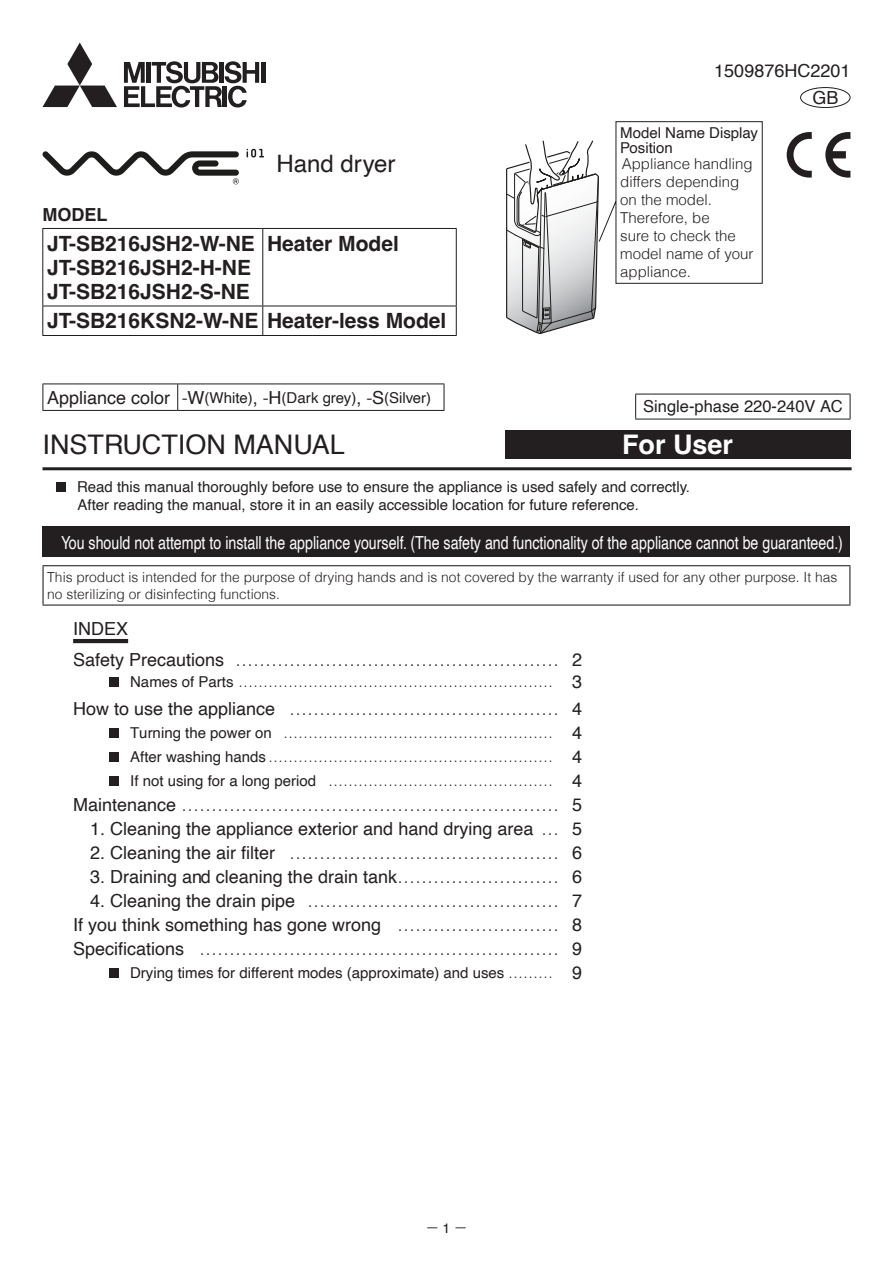
<style>
.page{position:relative;width:893px;height:1263px;background:#fff}
.page>*{position:absolute;margin:0;border:0;box-sizing:border-box;transform-origin:0 0}
.t1{font:27px "Helvetica";color:#231f20}
.t2{font:700 27px "Helvetica";color:#fff}
.t3{font:24px "Helvetica";color:#231f20}
.t4{font:700 21px/24px "Helvetica";color:#231f20}
.t5{font:18px/24px "Helvetica";color:#231f20}
.t6{font:18px "Helvetica";color:#fff;scale:.79 1}
.t7{font:300 18px "Helvetica";color:#231f20}
.t8{font:700 18px "Helvetica";color:#231f20}
.t9{font:16.5px "Helvetica";color:#231f20}
.t10{font:15px/24px "Helvetica";color:#231f20}
.t11{font:300 15px/18px "Helvetica";color:#231f20}
.t12{font:300 13.8px/17px "Helvetica";color:#231f20}
.t13{font:13.8px "Koz Go Pr 6 N";color:#231f20}
.s1{font-size:18px}
.s2{font-weight:300;font-size:18px}
.s3{font-weight:300}
.s4{font-weight:400}
.s5{font-weight:400;font-size:18px}
.s6{font-family:"Helvetica"}
</style>
<div class="page">
<div style="left:43px;top:527px;width:807px;height:30px;background:#231f20"></div>
<svg style="left:506px;top:121px;width:257px;height:214px"></svg>
<div style="left:505px;top:430px;width:345px;height:29px;background:#231f20"></div>
<hr style="left:43px;top:467px;width:809px;height:3px;background:#231f20">
<hr style="left:43px;top:384px;width:135px;height:1px;background:#1d1d1b">
<svg style="left:43px;top:384px;width:1px;height:26px"></svg>
<hr style="left:178px;top:384px;width:266px;height:1px;background:#1d1d1b">
<svg style="left:177px;top:384px;width:1px;height:26px"></svg>
<svg style="left:444px;top:384px;width:1px;height:26px"></svg>
<hr style="left:43px;top:410px;width:135px;height:1px;background:#1d1d1b">
<hr style="left:178px;top:410px;width:266px;height:1px;background:#1d1d1b">
<hr style="left:43px;top:565px;width:807px;height:1px;background:#1d1d1b">
<hr style="left:43px;top:566px;width:1px;height:38px;background:#1d1d1b">
<hr style="left:849px;top:566px;width:1px;height:38px;background:#1d1d1b">
<hr style="left:43px;top:604px;width:807px;height:2px;background:#1d1d1b">
<svg style="left:787px;top:132px;width:25px;height:46px"></svg>
<svg style="left:825px;top:132px;width:25px;height:46px"></svg>
<div style="left:800px;top:87px;width:50px;height:21px;border:1px solid #231f20;border-radius:50%"></div>
<hr style="left:635px;top:394px;width:215px;height:1px;background:#1d1d1b">
<svg style="left:635px;top:394px;width:1px;height:25px"></svg>
<svg style="left:850px;top:394px;width:1px;height:25px"></svg>
<hr style="left:635px;top:419px;width:215px;height:1px;background:#1d1d1b">
<hr style="left:42px;top:228px;width:221px;height:1px;background:#1d1d1b">
<hr style="left:42px;top:229px;width:1px;height:77px;background:#1d1d1b">
<hr style="left:263px;top:228px;width:194px;height:1px;background:#1d1d1b">
<hr style="left:262px;top:229px;width:1px;height:77px;background:#1d1d1b">
<hr style="left:456px;top:229px;width:1px;height:77px;background:#1d1d1b">
<hr style="left:42px;top:306px;width:221px;height:1px;background:#1d1d1b">
<svg style="left:42px;top:306px;width:1px;height:29px"></svg>
<hr style="left:263px;top:306px;width:194px;height:1px;background:#1d1d1b">
<svg style="left:262px;top:306px;width:1px;height:29px"></svg>
<svg style="left:456px;top:306px;width:1px;height:29px"></svg>
<hr style="left:42px;top:335px;width:415px;height:1px;background:#1d1d1b">
<hr style="left:73px;top:639px;width:55px;height:4px;background:#231f20">
<svg style="left:43px;top:43px;width:74px;height:64px"></svg>
<hr style="left:261px;top:62px;width:4px;height:21px;background:#231f20">
<svg style="left:124px;top:61px;width:135px;height:46px"></svg>
<svg style="left:247px;top:149px;width:17px;height:8px"></svg>
<svg style="left:42px;top:151px;width:197px;height:33px"></svg>
<div style="left:109px;top:677px;width:10px;height:10px;background:#231f20"></div>
<div style="left:109px;top:728px;width:10px;height:10px;background:#231f20"></div>
<div style="left:109px;top:752px;width:10px;height:10px;background:#231f20"></div>
<div style="left:109px;top:776px;width:10px;height:10px;background:#231f20"></div>
<div style="left:109px;top:968px;width:10px;height:10px;background:#231f20"></div>
<div style="left:56px;top:482px;width:10px;height:9px;background:#231f20"></div>
<p class="t5" style="left:714px;top:59px;width:138px">1509876HC2201</p>
<h2 class="t3" style="left:277px;top:145px;width:120px">Hand dryer</h2>
<p class="t8" style="left:42px;top:204px;width:66px">MODEL</p>
<h3 class="t4" style="left:47px;top:234px;width:209px">JT-SB216JSH2-W-NE<br>JT-SB216JSH2-H-NE<br>JT-SB216JSH2-S-NE</h3>
<h3 class="t4" style="left:267px;top:234px;width:133px">Heater Model</h3>
<h3 class="t4" style="left:47px;top:311px;width:401px">JT-SB216KSN2-W-NE Heater-less Model</h3>
<p class="t10" style="left:47px;top:386px;width:386px"><span class="s1">Appliance color</span> <span class="s2">-</span><span class="s1">W</span>(White)<span class="s1">,</span> <span class="s2">-</span><span class="s1">H</span>(Dark grey)<span class="s1">,</span> <span class="s2">-</span><span class="s1">S</span>(Silver)</p>
<p class="t10" style="left:620px;top:126px;width:139px;line-height:15px">Model Name Display<br>Position</p>
<p class="t11" style="left:620px;top:154px;width:135px">Appliance handling differs depending on the model.<br>Therefore, be<br>sure to check the model name of your appliance.</p>
<p class="t5" style="left:812px;top:86px;width:28px">GB</p>
<p class="t9" style="left:643px;top:394px;width:201px">Single-phase 220-240V AC</p>
<h1 class="t1" style="left:43px;top:424px;width:304px">INSTRUCTION MANUAL</h1>
<h1 class="t2" style="left:622px;top:428px;width:113px">For User</h1>
<p class="t10" style="left:77px;top:478px;width:614px;line-height:18px">Read this manual thoroughly before use to ensure the appliance is used safely and correctly.<br>After reading the manual, store it in an easily accessible location for future reference.</p>
<p class="t6" style="left:61px;top:528px;width:991px">You should not attempt to install the appliance yourself. (The safety and functionality of the appliance cannot be guaranteed.)</p>
<p class="t12" style="left:47px;top:568px;width:792px">This product is intended for the purpose of drying hands and is not covered by the warranty if used for any other purpose. It has no sterilizing or disinfecting functions.</p>
<p class="t5" style="left:73px;top:614px;width:510px;line-height:30.8px">INDEX<br>Safety Precautions <span class="s3">………………………………………………</span> 2</p>
<p class="t11" style="left:130px;top:672px;width:453px"><span class="s4">Names of Parts</span> ……………………………………………………… <span class="s5">3</span></p>
<p class="t5" style="left:73px;top:697px;width:510px">How to use the appliance <span class="s3">………………………………………</span> 4</p>
<p class="t10" style="left:130px;top:721px;width:453px;text-align:justify">Turning the power on <span class="s3">………………………………………………</span> <span class="s1">4<br></span>After washing hands <span class="s3">…………………………………………………</span> <span class="s1">4<br></span>If not using for a long period <span class="s3">………………………………………</span> <span class="s1">4</span></p>
<p class="t7" style="left:73px;top:789px;width:510px"><span class="s4">Maintenance</span> ……………………………………………………… <span class="s4">5</span></p>
<p class="t5" style="left:90px;top:817px;width:493px">1. Cleaning the appliance exterior and hand drying area <span class="s3">…</span> 5</p>
<p class="t5" style="left:90px;top:841px;width:493px">2. Cleaning the air filter <span class="s3">………………………………………</span> 6</p>
<p class="t5" style="left:90px;top:865px;width:493px">3. Draining and cleaning the drain tank <span class="s3">………………………</span> 6</p>
<p class="t5" style="left:73px;top:889px;width:510px;text-align:justify;text-indent:17px">4. Cleaning the drain pipe <span class="s3">……………………………………</span> 7<br>If you think something has gone wrong <span class="s3">………………………</span> 8<br>Specifications <span class="s3">……………………………………………………</span> 9</p>
<p class="t10" style="left:130px;top:961px;width:453px">Drying times for different modes (approximate) and uses <span class="s3">………</span> <span class="s1">9</span></p>
<p class="t13" style="left:425px;top:1220px;width:44px">－<span class="s6">1</span>－</p>
</div>
